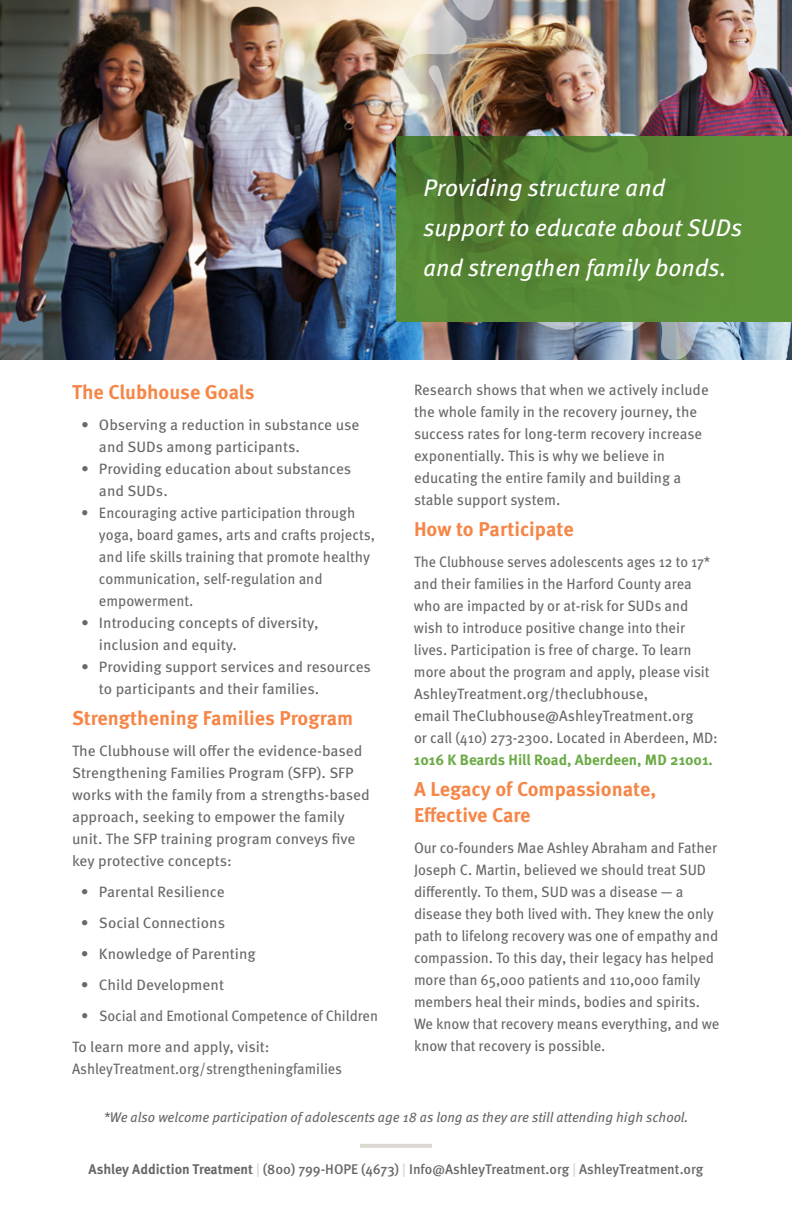
<style>
.page{position:relative;width:792px;height:1224px;background:#fff}
.page>*{position:absolute;margin:0;border:0;box-sizing:border-box;transform-origin:0 0}
.t1{font:italic 24px/40px "Meta OT";color:#fff}
.t2{font:700 20px/26px "Meta OT";color:#f58648}
.t3{font:15px/22px "Meta OT";letter-spacing:-.005em;color:#696868}
.t4{font:15px/22px "Meta OT";letter-spacing:-.005em;color:#696868;scale:.94 1}
.t5{font:15px/31px "Meta OT";letter-spacing:-.005em;color:#696868;scale:.96 1}
.t6{font:15px "Meta OT";letter-spacing:-.005em;color:#696868;scale:.95 1}
.t7{font:700 15px "Meta OT";color:#6aaa44}
.t8{font:500 14px "Meta OT";color:#696868}
.t9{font:italic 14px "Meta OT";color:#696868}
.s1{font-weight:700}
.s2{color:#dbd7d1}
</style>
<div class="page">
<hr style="left:360px;top:1144px;width:72px;height:4px;background:#dbd7d1">
<img style="left:0;top:0;width:390px;height:360px">
<img style="left:390px;top:0;width:402px;height:360px">
<svg style="left:396px;top:137px;width:396px;height:185px;fill:#588c37"></svg>
<h1 class="t1" style="left:423px;top:169px;width:321px">Providing structure and support to educate about SUDs and strengthen family bonds.</h1>
<h2 class="t2" style="left:72px;top:379px;width:184px">The Clubhouse Goals</h2>
<p class="t3" style="left:99px;top:414px;width:262px;text-indent:-18px">• Observing a reduction in substance use and SUDs among participants.</p>
<p class="t3" style="left:99px;top:458px;width:254px;text-indent:-18px">• Providing education about substances and SUDs.</p>
<p class="t3" style="left:99px;top:502px;width:278px;text-indent:-18px">• Encouraging active participation through yoga, board games, arts and crafts projects, and life skills training that promote healthy communication, self-regulation and empowerment.</p>
<p class="t3" style="left:99px;top:612px;width:221px;text-indent:-18px">• Introducing concepts of diversity, inclusion and equity.</p>
<p class="t3" style="left:99px;top:656px;width:273px;text-indent:-18px">• Providing support services and resources to participants and their families.</p>
<h2 class="t2" style="left:72px;top:705px;width:283px">Strengthening Families Program</h2>
<p class="t3" style="left:72px;top:740px;width:299px">The Clubhouse will offer the evidence-based Strengthening Families Program (SFP). SFP works with the family from a strengths-based approach, seeking to empower the family unit. The SFP training program conveys five key protective concepts:</p>
<p class="t3" style="left:81px;top:881px;width:145px">• Parental Resilience</p>
<p class="t3" style="left:81px;top:912px;width:146px">• Social Connections</p>
<p class="t3" style="left:81px;top:943px;width:176px">• Knowledge of Parenting</p>
<p class="t3" style="left:81px;top:974px;width:145px">• Child Development</p>
<p class="t5" style="left:72px;top:1000px;width:320px;text-indent:9px">• Social and Emotional Competence of Children<br>To learn more and apply, visit:</p>
<p class="t6" style="left:72px;top:1060px;width:286px">AshleyTreatment.org/strengtheningfamilies</p>
<p class="t9" style="left:103px;top:1109px;width:587px">*We also welcome participation of adolescents age 18 as long as they are still attending high school.</p>
<p class="t3" style="left:414px;top:379px;width:296px">Research shows that when we actively include the whole family in the recovery journey, the success rates for long-term recovery increase exponentially. This is why we believe in educating the entire family and building a stable support system.</p>
<h2 class="t2" style="left:414px;top:516px;width:161px">How to Participate</h2>
<p class="t4" style="left:414px;top:551px;width:325px">The Clubhouse serves adolescents ages 12 to 17* and their families in the Harford County area who are impacted by or at-risk for SUDs and wish to introduce positive change into their lives. Participation is free of charge. To learn more about the program and apply, please visit AshleyTreatment.org/theclubhouse,<br>email TheClubhouse@AshleyTreatment.org<br>or call (410) 273-2300. Located in Aberdeen, MD:</p>
<p class="t7" style="left:414px;top:751px;width:300px">1016 K Beards Hill Road, Aberdeen, MD 21001.</p>
<h2 class="t2" style="left:414px;top:776px;width:244px">A Legacy of Compassionate,<br>Effective Care</h2>
<p class="t3" style="left:414px;top:837px;width:307px">Our co-founders Mae Ashley Abraham and Father Joseph C. Martin, believed we should treat SUD differently. To them, SUD was a disease — a disease they both lived with. They knew the only path to lifelong recovery was one of empathy and compassion. To this day, their legacy has helped more than 65,000 patients and 110,000 family members heal their minds, bodies and spirits.<br>We know that recovery means everything, and we know that recovery is possible.</p>
<p class="t8" style="left:89px;top:1161px;width:616px"><span class="s1">Ashley Addiction Treatment</span> <span class="s2">|</span> (800) 799-HOPE (4673) <span class="s2">|</span> Info@AshleyTreatment.org <span class="s2">|</span> AshleyTreatment.org</p>
</div>
